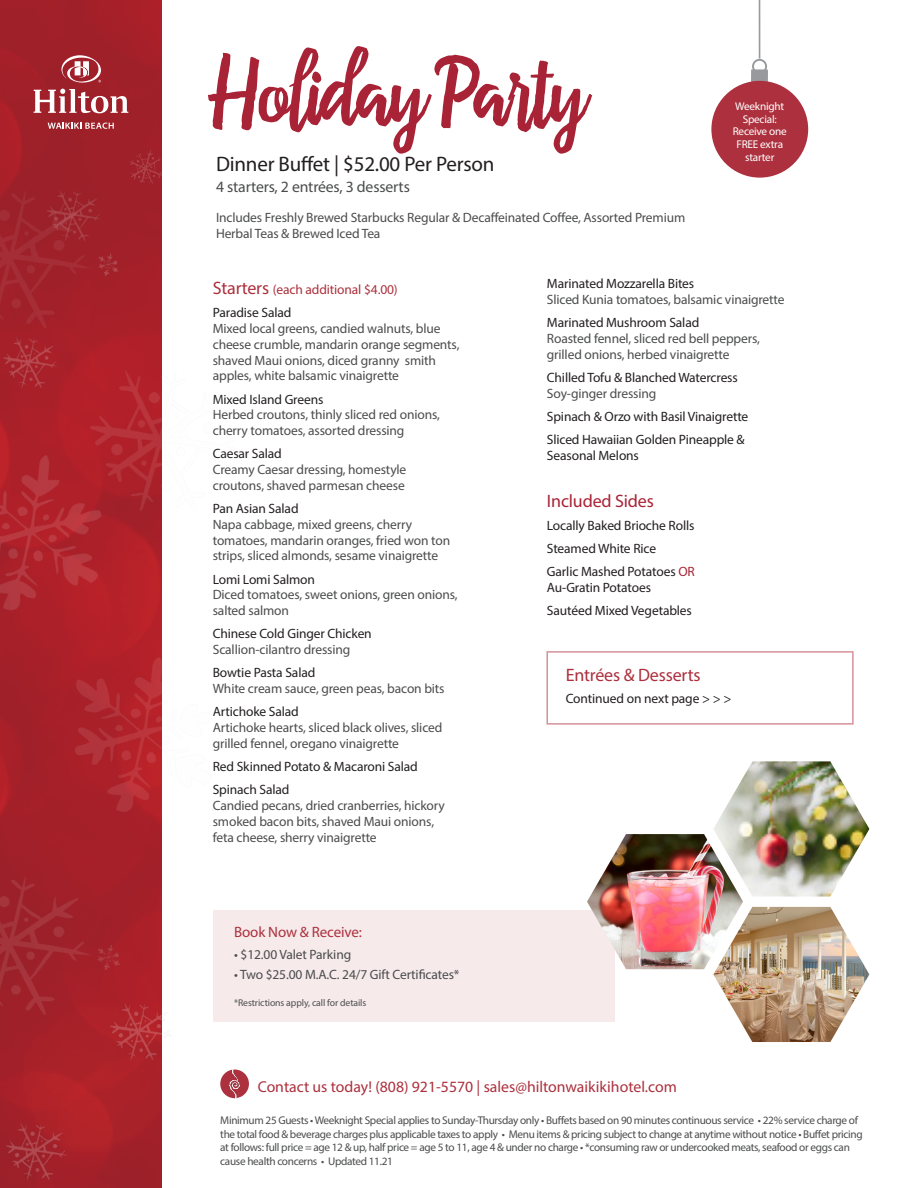
<style>
.page{position:relative;width:918px;height:1188px;background:#fff}
.page>*{position:absolute;margin:0;border:0;box-sizing:border-box;transform-origin:0 0}
.t1{font:150px "Carolinea";letter-spacing:-.02em;color:#a92336}
.t2{font:21px "Myriad Pro";letter-spacing:-.01em;color:#231f20}
.Menu_Item_Descriptio{font:18px "Myriad Pro";letter-spacing:-.01em;color:#ac303d}
.Menu_Item_Descriptio-2{font:18px "Myriad Pro";letter-spacing:-.01em;color:#a92336}
.t3{font:15.75px "Myriad Pro";color:#ac303d}
.t4{font:15.75px "Myriad Pro";letter-spacing:-.01em;color:#4b4c4d}
.t5{font:15px "Myriad Pro";letter-spacing:-.01em;color:#ac303d}
.Menu_Item_Descriptio-3{font:13.5px/15.8px "Myriad Pro";letter-spacing:-.01em;color:#4b4c4d}
.Menu_Item_Descriptio-4{font:13.5px/15.8px "Myriad Pro";letter-spacing:-.01em;color:#231f20}
.Menu_Item_Descriptio-5{font:13.5px "Myriad Pro";letter-spacing:-.01em;color:#ac303d}
.t6{font:11.25px/13.5px "Myriad Pro";letter-spacing:-.03em;color:#4b4c4d}
.Menu_Item_Descriptio-6{font:11.25px/12.8px "Myriad Pro";letter-spacing:-.02em;color:#fff;text-align:center}
.t7{font:9.75px "Myriad Pro";letter-spacing:-.01em;color:#4b4c4d}
.s1{font-size:18px}
.s2{color:#231f20}
.s3{color:#4b4c4d}
.s4{color:#a92336}
</style>
<div class="page">
<div style="left:214px;top:910px;width:401px;height:111px;background:#f6eaeb"></div>
<img style="left:713px;top:907px;width:156px;height:135px">
<img style="left:587px;top:834px;width:156px;height:135px">
<img style="left:713px;top:761px;width:156px;height:136px">
<div style="left:220px;top:1070px;width:29px;height:28px;background:#ac303d;border-radius:50%"></div>
<img style="left:230px;top:1070px;width:10px;height:29px">
<svg style="left:0;top:0;width:162px;height:1188px;background:#a52029"></svg>
<svg style="left:61px;top:55px;width:40px;height:28px"></svg>
<svg style="left:34px;top:89px;width:94px;height:24px"></svg>
<svg style="left:48px;top:123px;width:66px;height:6px"></svg>
<img style="left:0;top:381px;width:20px;height:31px">
<img style="left:119px;top:249px;width:2px;height:32px">
<img style="left:121px;top:148px;width:41px;height:43px">
<img style="left:0;top:1099px;width:86px;height:89px">
<img style="left:20px;top:311px;width:142px;height:264px">
<img style="left:0;top:139px;width:119px;height:242px">
<img style="left:0;top:821px;width:135px;height:258px">
<img style="left:89px;top:940px;width:34px;height:35px">
<img style="left:0;top:432px;width:125px;height:195px">
<img style="left:35px;top:634px;width:127px;height:201px">
<img style="left:81px;top:979px;width:81px;height:109px">
<svg style="left:752px;top:0;width:15px;height:69px"></svg>
<div style="left:751px;top:69px;width:17px;height:13px;background:#97999c"></div>
<div style="left:711px;top:81px;width:97px;height:97px;background:#ac303d;border-radius:50%"></div>
<p class="t1" style="left:212px;top:30px;width:377px">Holiday Party</p>
<p class="t2" style="left:216px;top:151px;width:280px">Dinner Buffet | $52.00 Per Person</p>
<p class="t4" style="left:216px;top:177px;width:195px">4 starters, 2 entrées, 3 desserts</p>
<p class="Menu_Item_Descriptio-3" style="left:216px;top:209px;width:471px">Includes Freshly Brewed Starbucks Regular &amp; Decaffeinated Coffee, Assorted Premium<br>Herbal Teas &amp; Brewed Iced Tea</p>
<p class="Menu_Item_Descriptio-6" style="left:733px;top:99px;width:56px">Weeknight<br>Special:<br>Receive one<br>FREE extra starter</p>
<p class="Menu_Item_Descriptio-5" style="left:213px;top:281px;width:187px"><span class="s1">Starters</span> (each additional $4.00)</p>
<p class="Menu_Item_Descriptio-3" style="left:213px;top:305px;width:248px"><span class="s2">Paradise Salad<br></span>Mixed local greens, candied walnuts, blue cheese crumble, mandarin orange segments, shaved Maui onions, diced granny smith apples, white balsamic vinaigrette</p>
<p class="Menu_Item_Descriptio-3" style="left:213px;top:391px;width:229px"><span class="s2">Mixed Island Greens<br></span>Herbed croutons, thinly sliced red onions, cherry tomatoes, assorted dressing</p>
<p class="Menu_Item_Descriptio-3" style="left:213px;top:446px;width:195px"><span class="s2">Caesar Salad<br></span>Creamy Caesar dressing, homestyle croutons, shaved parmesan cheese</p>
<p class="Menu_Item_Descriptio-3" style="left:213px;top:500px;width:239px"><span class="s2">Pan Asian Salad<br></span>Napa cabbage, mixed greens, cherry tomatoes, mandarin oranges, fried won ton strips, sliced almonds, sesame vinaigrette</p>
<p class="Menu_Item_Descriptio-3" style="left:213px;top:571px;width:247px"><span class="s2">Lomi Lomi Salmon<br></span>Diced tomatoes, sweet onions, green onions, salted salmon</p>
<p class="Menu_Item_Descriptio-3" style="left:213px;top:626px;width:161px"><span class="s2">Chinese Cold Ginger Chicken<br></span>Scallion-cilantro dressing</p>
<p class="Menu_Item_Descriptio-3" style="left:213px;top:665px;width:233px"><span class="s2">Bowtie Pasta Salad<br></span>White cream sauce, green peas, bacon bits</p>
<p class="Menu_Item_Descriptio-3" style="left:213px;top:704px;width:231px"><span class="s2">Artichoke Salad<br></span>Artichoke hearts, sliced black olives, sliced grilled fennel, oregano vinaigrette</p>
<p class="Menu_Item_Descriptio-4" style="left:213px;top:758px;width:207px">Red Skinned Potato &amp; Macaroni Salad</p>
<p class="Menu_Item_Descriptio-3" style="left:213px;top:782px;width:234px"><span class="s2">Spinach Salad<br></span>Candied pecans, dried cranberries, hickory smoked bacon bits, shaved Maui onions, feta cheese, sherry vinaigrette</p>
<p class="t5" style="left:234px;top:923px;width:129px">Book Now &amp; Receive:</p>
<p class="Menu_Item_Descriptio-3" style="left:234px;top:947px;width:119px">• $12.00 Valet Parking</p>
<p class="Menu_Item_Descriptio-3" style="left:234px;top:966px;width:227px">• Two $25.00 M.A.C. 24/7 Gift Certificates*</p>
<p class="t7" style="left:234px;top:997px;width:134px">*Restrictions apply, call for details</p>
<p class="Menu_Item_Descriptio-3" style="left:547px;top:276px;width:239px"><span class="s2">Marinated Mozzarella Bites<br></span>Sliced Kunia tomatoes, balsamic vinaigrette</p>
<p class="Menu_Item_Descriptio-3" style="left:547px;top:315px;width:215px"><span class="s2">Marinated Mushroom Salad<br></span>Roasted fennel, sliced red bell peppers, grilled onions, herbed vinaigrette</p>
<p class="Menu_Item_Descriptio-4" style="left:547px;top:370px;width:192px">Chilled Tofu &amp; Blanched Watercress<br><span class="s3">Soy-ginger dressing</span></p>
<p class="Menu_Item_Descriptio-4" style="left:547px;top:409px;width:203px">Spinach &amp; Orzo with Basil Vinaigrette</p>
<p class="Menu_Item_Descriptio-4" style="left:547px;top:432px;width:199px">Sliced Hawaiian Golden Pineapple &amp;<br>Seasonal Melons</p>
<p class="Menu_Item_Descriptio-2" style="left:547px;top:490px;width:108px">Included Sides</p>
<p class="Menu_Item_Descriptio-4" style="left:547px;top:517px;width:149px">Locally Baked Brioche Rolls</p>
<p class="Menu_Item_Descriptio-4" style="left:547px;top:541px;width:111px">Steamed White Rice</p>
<p class="Menu_Item_Descriptio-4" style="left:547px;top:564px;width:149px">Garlic Mashed Potatoes <span class="s4">OR<br></span>Au-Gratin Potatoes</p>
<p class="Menu_Item_Descriptio-4" style="left:547px;top:603px;width:147px">Sautéed Mixed Vegetables</p>
<p class="Menu_Item_Descriptio" style="left:566px;top:664px;width:136px">Entrées &amp; Desserts</p>
<p class="Menu_Item_Descriptio-4" style="left:566px;top:691px;width:167px">Continued on next page &gt; &gt; &gt;</p>
<p class="t3" style="left:258px;top:1077px;width:421px">Contact us today! (808) 921-5570 | sales@hiltonwaikikihotel.com</p>
<p class="t6" style="left:220px;top:1113px;width:644px">Minimum 25 Guests • Weeknight Special applies to Sunday-Thursday only • Buffets based on 90 minutes continuous service • 22% service charge of the total food &amp; beverage charges plus applicable taxes to apply • Menu items &amp; pricing subject to change at anytime without notice • Buffet pricing at follows: full price = age 12 &amp; up, half price = age 5 to 11, age 4 &amp; under no charge • *consuming raw or undercooked meats, seafood or eggs can cause health concerns • Updated 11.21</p>
</div>
